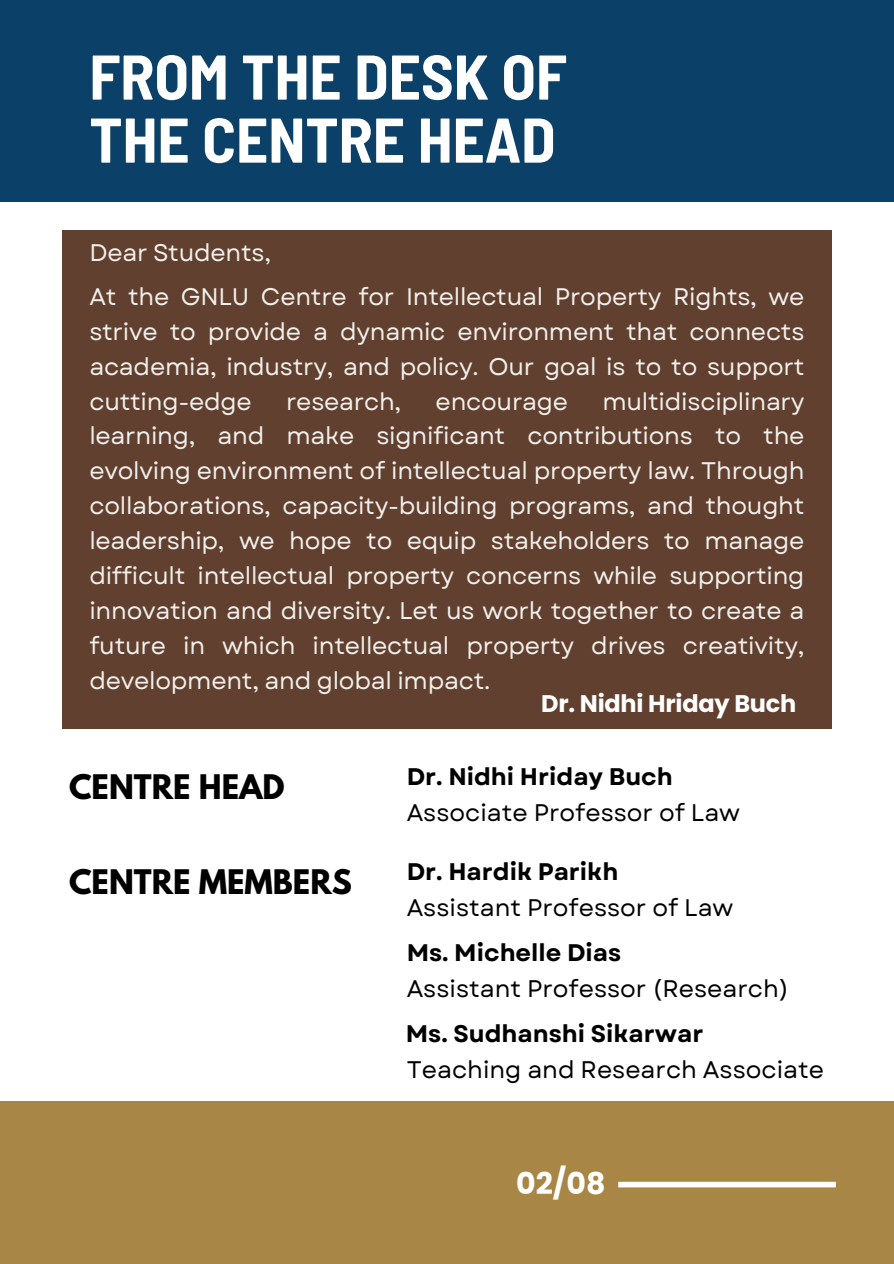
<style>
.page{position:relative;width:894px;height:1264px;background:#fff}
.page>*{position:absolute;margin:0;border:0;box-sizing:border-box;transform-origin:0 0}
.t1{font:700 semi-condensed 63px/63px "Barlow";color:#fff}
.t2{font:700 30px "League Spartan";color:#000}
.t3{font:700 30px "Poppins";color:#fff}
.t4{font:24px/34.8px "Garet";letter-spacing:-.01em;color:#f1f0ec;text-align:justify}
.t5{font:24px "Garet";color:#000}
.t6{font:700 24px "Garet";color:#000}
.t7{font:700 24px "Poppins";letter-spacing:-.01em;color:#fff}
</style>
<div class="page">
<div style="left:0;top:0;width:893px;height:202px;background:#0b4068"></div>
<div style="left:0;top:1100px;width:893px;height:163px;background:#a88746"></div>
<div style="left:62px;top:230px;width:769px;height:498px;background:#61402f"></div>
<div style="left:618px;top:1181px;width:217px;height:6px;background:#fff"></div>
<p class="t1" style="left:89px;top:43px;width:479px">FROM THE DESK OF<br>THE CENTRE HEAD</p>
<h2 class="t4" style="left:89px;top:235px;width:183px">Dear Students,</h2>
<h1 class="t4" style="left:89px;top:279px;width:716px">At the GNLU Centre for Intellectual Property Rights, we strive to provide a dynamic environment that connects academia, industry, and policy. Our goal is to to support cutting-edge</h1>
<h1 class="t4" style="left:89px;top:384px;width:716px;text-indent:513px">multidisciplinary learning, and make significant contributions to the evolving environment of intellectual property law. Through collaborations, capacity-building programs, and thought leadership, we hope to equip stakeholders to manage difficult intellectual property concerns while supporting innovation and diversity. Let us work together to create a future in which intellectual property drives creativity, development, and global impact.</h1>
<h1 class="t4" style="left:286px;top:384px;width:117px">research,</h1>
<h1 class="t4" style="left:435px;top:384px;width:134px">encourage</h1>
<p class="t7" style="left:541px;top:687px;width:256px">Dr. Nidhi Hriday Buch</p>
<p class="t2" style="left:69px;top:772px;width:217px">CENTRE HEAD</p>
<h2 class="t2" style="left:69px;top:867px;width:284px">CENTRE MEMBERS</h2>
<h2 class="t6" style="left:406px;top:758px;width:267px">Dr. Nidhi Hriday Buch</h2>
<h3 class="t5" style="left:406px;top:794px;width:335px">Associate Professor of Law</h3>
<h3 class="t6" style="left:406px;top:854px;width:213px">Dr. Hardik Parikh</h3>
<p class="t5" style="left:406px;top:890px;width:328px">Assistant Professor of Law</p>
<p class="t6" style="left:406px;top:934px;width:216px">Ms. Michelle Dias</p>
<h3 class="t5" style="left:406px;top:971px;width:384px">Assistant Professor (Research)</h3>
<h3 class="t6" style="left:405px;top:1016px;width:299px">Ms. Sudhanshi Sikarwar</h3>
<p class="t5" style="left:406px;top:1052px;width:418px">Teaching and Research Associate</p>
<h3 class="t3" style="left:516px;top:1162px;width:91px">02/08</h3>
</div>
